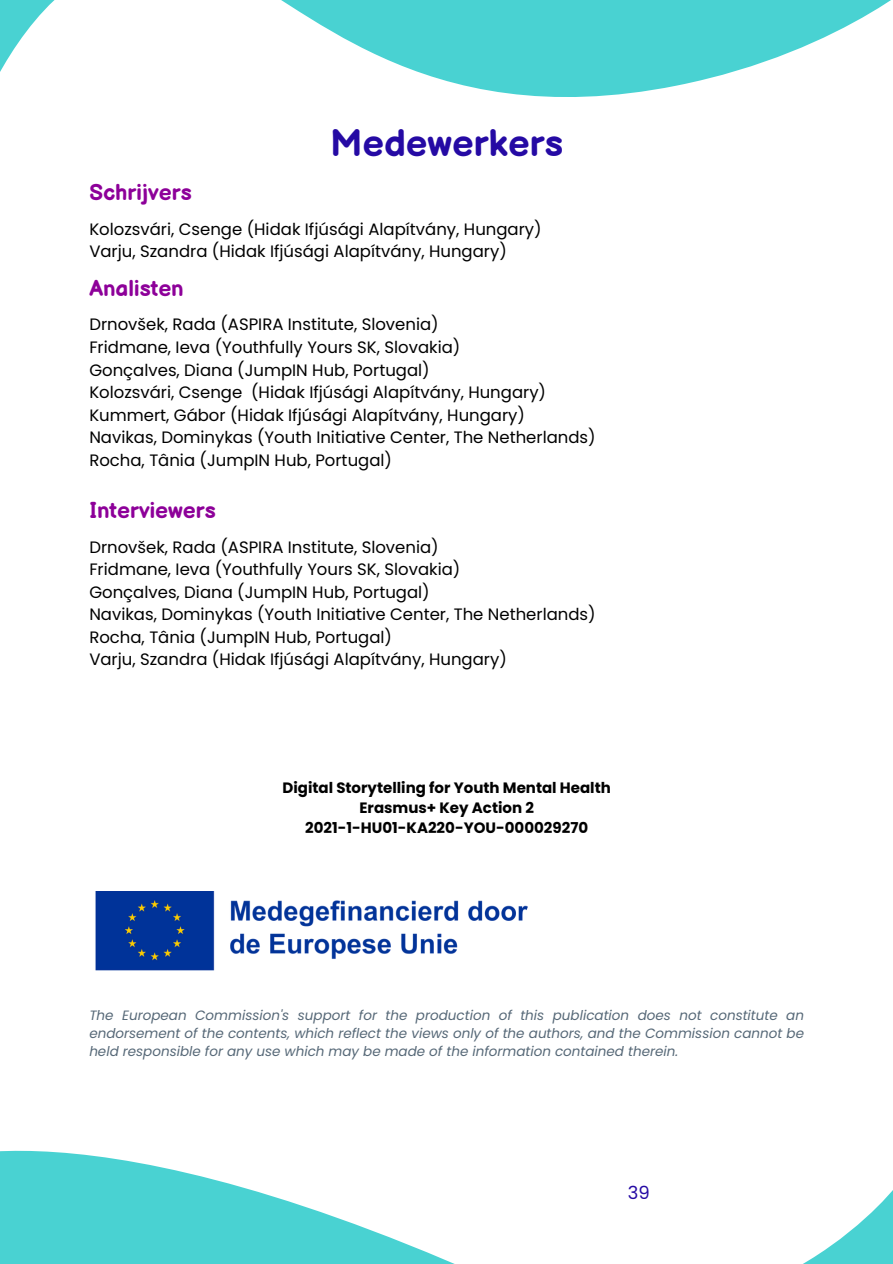
<style>
.page{position:relative;width:893px;height:1264px;background:#fff}
.page>*{position:absolute;margin:0;border:0;box-sizing:border-box;transform-origin:0 0}
.t1{font:700 37.5px "Balsamiq Sans";color:#250aa4}
.t2{font:700 22.5px "Balsamiq Sans";color:#8d0099}
.t3{font:18px "Poppins";color:#250aa4}
.t4{font:16.5px "Poppins";color:#000}
.t5{font:700 15px "Poppins";color:#000}
.t6{font:italic 13.5px/18px "Poppins";color:#566877;text-align:justify}
</style>
<div class="page">
<svg style="left:0;top:0;width:891px;height:97px"></svg>
<svg style="left:0;top:1150px;width:892px;height:113px"></svg>
<img style="left:95px;top:891px;width:433px;height:79px">
<p class="t2" style="left:89px;top:180px;width:104px">Schrijvers</p>
<p class="t1" style="left:330px;top:122px;width:235px">Medewerkers</p>
<p class="t4" style="left:89px;top:217px;width:454px">Kolozsvári, Csenge (Hidak Ifjúsági Alapítvány, Hungary)</p>
<p class="t4" style="left:89px;top:240px;width:419px">Varju, Szandra (Hidak Ifjúsági Alapítvány, Hungary)</p>
<p class="t2" style="left:89px;top:276px;width:96px">Analisten</p>
<p class="t4" style="left:89px;top:313px;width:351px">Drnovšek, Rada (ASPIRA Institute, Slovenia)</p>
<p class="t4" style="left:89px;top:336px;width:372px">Fridmane, Ieva (Youthfully Yours SK, Slovakia)</p>
<p class="t4" style="left:89px;top:358px;width:342px">Gonçalves, Diana (JumpIN Hub, Portugal)</p>
<p class="t4" style="left:89px;top:381px;width:458px">Kolozsvári, Csenge (Hidak Ifjúsági Alapítvány, Hungary)</p>
<p class="t4" style="left:89px;top:403px;width:437px">Kummert, Gábor (Hidak Ifjúsági Alapítvány, Hungary)</p>
<p class="t4" style="left:89px;top:426px;width:508px">Navikas, Dominykas (Youth Initiative Center, The Netherlands)</p>
<p class="t4" style="left:89px;top:448px;width:304px">Rocha, Tânia (JumpIN Hub, Portugal)</p>
<p class="t2" style="left:89px;top:498px;width:128px">Interviewers</p>
<p class="t4" style="left:89px;top:535px;width:351px">Drnovšek, Rada (ASPIRA Institute, Slovenia)</p>
<p class="t4" style="left:89px;top:557px;width:372px">Fridmane, Ieva (Youthfully Yours SK, Slovakia)</p>
<p class="t4" style="left:89px;top:580px;width:342px">Gonçalves, Diana (JumpIN Hub, Portugal)</p>
<p class="t4" style="left:89px;top:602px;width:508px">Navikas, Dominykas (Youth Initiative Center, The Netherlands)</p>
<p class="t4" style="left:89px;top:625px;width:304px">Rocha, Tânia (JumpIN Hub, Portugal)</p>
<p class="t4" style="left:89px;top:647px;width:419px">Varju, Szandra (Hidak Ifjúsági Alapítvány, Hungary)</p>
<p class="t5" style="left:282px;top:776px;width:330px">Digital Storytelling for Youth Mental Health</p>
<p class="t5" style="left:359px;top:797px;width:176px">Erasmus+ Key Action 2</p>
<p class="t5" style="left:305px;top:817px;width:284px">2021-1-HU01-KA220-YOU-000029270</p>
<p class="t6" style="left:89px;top:1006px;width:716px">The European Commission's support for the production of this publication does not constitute an endorsement of the contents, which reflect the views only of the authors, and the Commission cannot be held responsible for any use which may be made of the information contained therein.</p>
<p class="t3" style="left:627px;top:1179px;width:23px">39</p>
</div>
